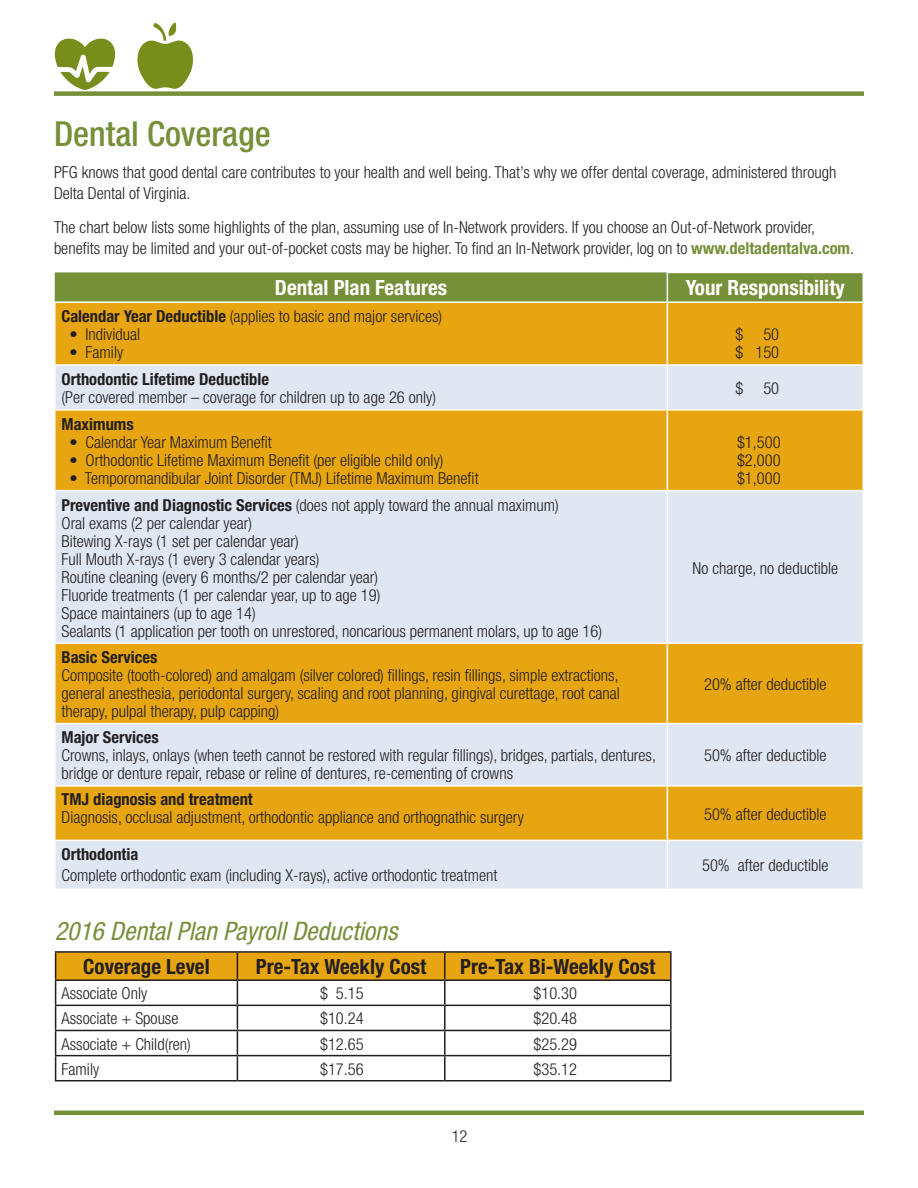
<style>
.page{position:relative;width:918px;height:1188px;background:#fff}
.page>*{position:absolute;margin:0;border:0;box-sizing:border-box;transform-origin:0 0}
.Header_1{font:500 condensed 34.5px "Helvetica Neue";color:#768f39}
.Header_2{font:italic condensed 25.5px "Helvetica Neue";color:#768f39}
.t1{font:700 condensed 21px "Helvetica Neue";color:#231f20}
.t2{font:700 condensed 21px "Helvetica Neue";color:#fff}
.Body_Text{font:300 condensed 16.5px/18px "Helvetica Neue";color:#231f20}
.Bold_Body_Text{font:700 condensed 16.5px "Helvetica Neue";color:#231f20}
.s1{font-weight:700;color:#768f39}
.s2{font-weight:700}
</style>
<div class="page">
<svg style="left:137px;top:22px;width:56px;height:67px"></svg>
<svg style="left:55px;top:39px;width:60px;height:51px"></svg>
<div style="left:54px;top:91px;width:810px;height:5px;background:#768f39"></div>
<hr style="left:54px;top:1111px;width:810px;height:4px;background:#768f39">
<div style="left:56px;top:303px;width:806px;height:61px;background:#e7a512"></div>
<svg style="left:56px;top:366px;width:806px;height:523px;background:#e1cc96"></svg>
<hr style="left:54px;top:723px;width:613px;height:1px;background:#fff">
<hr style="left:667px;top:723px;width:197px;height:1px;background:#fff">
<hr style="left:54px;top:785px;width:613px;height:2px;background:#fff">
<hr style="left:667px;top:785px;width:197px;height:2px;background:#fff">
<hr style="left:54px;top:840px;width:613px;height:1px;background:#fff">
<hr style="left:667px;top:840px;width:197px;height:1px;background:#fff">
<hr style="left:54px;top:643px;width:613px;height:1px;background:#fff">
<hr style="left:667px;top:643px;width:197px;height:1px;background:#fff">
<hr style="left:54px;top:409px;width:613px;height:2px;background:#fff">
<hr style="left:667px;top:409px;width:197px;height:2px;background:#fff">
<hr style="left:54px;top:490px;width:613px;height:1px;background:#fff">
<hr style="left:667px;top:490px;width:197px;height:1px;background:#fff">
<svg style="left:55px;top:272px;width:808px;height:30px;background:#7b9340"></svg>
<hr style="left:862px;top:273px;width:2px;height:28px;background:#fff">
<hr style="left:667px;top:303px;width:1px;height:61px;background:#fff">
<hr style="left:667px;top:366px;width:1px;height:43px;background:#fff">
<hr style="left:667px;top:411px;width:1px;height:79px;background:#fff">
<hr style="left:667px;top:491px;width:1px;height:152px;background:#fff">
<hr style="left:667px;top:644px;width:1px;height:79px;background:#fff">
<hr style="left:667px;top:724px;width:1px;height:61px;background:#fff">
<hr style="left:667px;top:787px;width:1px;height:53px;background:#fff">
<hr style="left:667px;top:841px;width:1px;height:48px;background:#fff">
<hr style="left:55px;top:951px;width:182px;height:2px;background:#231f20">
<hr style="left:237px;top:951px;width:208px;height:2px;background:#231f20">
<hr style="left:445px;top:951px;width:227px;height:2px;background:#231f20">
<hr style="left:670px;top:953px;width:2px;height:26px;background:#231f20">
<hr style="left:445px;top:979px;width:227px;height:2px;background:#231f20">
<hr style="left:670px;top:981px;width:2px;height:24px;background:#231f20">
<hr style="left:445px;top:1005px;width:227px;height:1px;background:#231f20">
<hr style="left:670px;top:1006px;width:2px;height:24px;background:#231f20">
<hr style="left:445px;top:1030px;width:227px;height:1px;background:#231f20">
<hr style="left:670px;top:1031px;width:2px;height:24px;background:#231f20">
<svg style="left:55px;top:952px;width:616px;height:128px"></svg>
<hr style="left:237px;top:1055px;width:208px;height:1px;background:#231f20">
<hr style="left:445px;top:1055px;width:227px;height:1px;background:#231f20">
<hr style="left:670px;top:1056px;width:2px;height:24px;background:#231f20">
<hr style="left:55px;top:1080px;width:182px;height:2px;background:#231f20">
<hr style="left:237px;top:1080px;width:208px;height:2px;background:#231f20">
<hr style="left:445px;top:1080px;width:227px;height:2px;background:#231f20">
<p class="Header_1" style="left:54px;top:113px;width:218px">Dental Coverage</p>
<p class="Body_Text" style="left:54px;top:161px;width:784px;line-height:21px">PFG knows that good dental care contributes to your health and well being. That’s why we offer dental coverage, administered through<br>Delta Dental of Virginia.</p>
<p class="Body_Text" style="left:54px;top:217px;width:802px;line-height:21px">The chart below lists some highlights of the plan, assuming use of In-Network providers. If you choose an Out-of-Network provider, benefits may be limited and your out-of-pocket costs may be higher. To find an In-Network provider, log on to <span class="s1">www.deltadentalva.com</span>.</p>
<p class="t2" style="left:275px;top:275px;width:174px">Dental Plan Features</p>
<p class="t2" style="left:686px;top:275px;width:161px">Your Responsibility</p>
<p class="Body_Text" style="left:62px;top:307px;width:382px"><span class="s2">Calendar Year Deductible</span> (applies to basic and major services)</p>
<p class="Body_Text" style="left:69px;top:325px;width:72px">• Individual</p>
<p class="Body_Text" style="left:69px;top:343px;width:55px">• Family</p>
<p class="Body_Text" style="left:736px;top:325px;width:45px">$ 50</p>
<p class="Body_Text" style="left:736px;top:343px;width:45px">$ 150</p>
<p class="Bold_Body_Text" style="left:62px;top:369px;width:209px">Orthodontic Lifetime Deductible</p>
<p class="Body_Text" style="left:62px;top:388px;width:376px">(Per covered member – coverage for children up to age 26 only)</p>
<p class="Bold_Body_Text" style="left:62px;top:414px;width:74px">Maximums</p>
<p class="Body_Text" style="left:69px;top:433px;width:204px">• Calendar Year Maximum Benefit</p>
<p class="Body_Text" style="left:69px;top:451px;width:376px">• Orthodontic Lifetime Maximum Benefit (per eligible child only)</p>
<p class="Body_Text" style="left:69px;top:469px;width:411px">• Temporomandibular Joint Disorder (TMJ) Lifetime Maximum Benefit</p>
<p class="Body_Text" style="left:62px;top:496px;width:499px"><span class="s2">Preventive and Diagnostic Services</span> (does not apply toward the annual maximum)</p>
<p class="Body_Text" style="left:62px;top:514px;width:192px">Oral exams (2 per calendar year)</p>
<p class="Body_Text" style="left:62px;top:532px;width:239px">Bitewing X-rays (1 set per calendar year)</p>
<p class="Body_Text" style="left:62px;top:550px;width:260px">Full Mouth X-rays (1 every 3 calendar years)</p>
<p class="Body_Text" style="left:62px;top:568px;width:318px">Routine cleaning (every 6 months/2 per calendar year)</p>
<p class="Body_Text" style="left:62px;top:586px;width:320px">Fluoride treatments (1 per calendar year, up to age 19)</p>
<p class="Body_Text" style="left:62px;top:604px;width:196px">Space maintainers (up to age 14)</p>
<p class="Body_Text" style="left:62px;top:622px;width:542px">Sealants (1 application per tooth on unrestored, noncarious permanent molars, up to age 16)</p>
<p class="Body_Text" style="left:736px;top:379px;width:45px">$ 50</p>
<p class="Body_Text" style="left:737px;top:433px;width:45px">$1,500</p>
<p class="Body_Text" style="left:737px;top:451px;width:45px">$2,000</p>
<p class="Body_Text" style="left:737px;top:469px;width:45px">$1,000</p>
<p class="Body_Text" style="left:693px;top:559px;width:147px">No charge, no deductible</p>
<p class="Bold_Body_Text" style="left:62px;top:647px;width:97px">Basic Services</p>
<p class="Body_Text" style="left:62px;top:666px;width:560px;text-align:justify">Composite (tooth-colored) and amalgam (silver colored) fillings, resin fillings, simple extractions, general anesthesia, periodontal surgery, scaling and root planning, gingival curettage, root canal therapy, pulpal therapy, pulp capping)</p>
<p class="Body_Text" style="left:704px;top:675px;width:124px">20% after deductible</p>
<p class="Bold_Body_Text" style="left:62px;top:727px;width:99px">Major Services</p>
<p class="Body_Text" style="left:62px;top:746px;width:596px">Crowns, inlays, onlays (when teeth cannot be restored with regular fillings), bridges, partials, dentures, bridge or denture repair, rebase or reline of dentures, re-cementing of crowns</p>
<p class="Body_Text" style="left:704px;top:746px;width:124px">50% after deductible</p>
<p class="Bold_Body_Text" style="left:62px;top:790px;width:193px">TMJ diagnosis and treatment</p>
<p class="Body_Text" style="left:62px;top:808px;width:464px">Diagnosis, occlusal adjustment, orthodontic appliance and orthognathic surgery</p>
<p class="Body_Text" style="left:704px;top:805px;width:124px">50% after deductible</p>
<p class="Bold_Body_Text" style="left:62px;top:844px;width:78px">Orthodontia</p>
<p class="Body_Text" style="left:62px;top:866px;width:437px">Complete orthodontic exam (including X-rays), active orthodontic treatment</p>
<p class="Body_Text" style="left:702px;top:856px;width:128px">50% after deductible</p>
<p class="Header_2" style="left:55px;top:916px;width:344px">2016 Dental Plan Payroll Deductions</p>
<p class="t1" style="left:83px;top:954px;width:128px">Coverage Level</p>
<p class="t1" style="left:256px;top:954px;width:172px">Pre-Tax Weekly Cost</p>
<p class="t1" style="left:460px;top:954px;width:197px">Pre-Tax Bi-Weekly Cost</p>
<p class="Body_Text" style="left:62px;top:984px;width:87px">Associate Only</p>
<p class="Body_Text" style="left:320px;top:984px;width:45px">$ 5.15</p>
<p class="Body_Text" style="left:534px;top:984px;width:45px">$10.30</p>
<p class="Body_Text" style="left:62px;top:1010px;width:118px">Associate + Spouse</p>
<p class="Body_Text" style="left:320px;top:1010px;width:45px">$10.24</p>
<p class="Body_Text" style="left:534px;top:1010px;width:45px">$20.48</p>
<p class="Body_Text" style="left:62px;top:1035px;width:131px">Associate + Child(ren)</p>
<p class="Body_Text" style="left:320px;top:1035px;width:45px">$12.65</p>
<p class="Body_Text" style="left:534px;top:1035px;width:45px">$25.29</p>
<p class="Body_Text" style="left:62px;top:1060px;width:39px">Family</p>
<p class="Body_Text" style="left:320px;top:1060px;width:45px">$17.56</p>
<p class="Body_Text" style="left:534px;top:1060px;width:45px">$35.12</p>
<p class="Body_Text" style="left:452px;top:1127px;width:17px">12</p>
</div>
